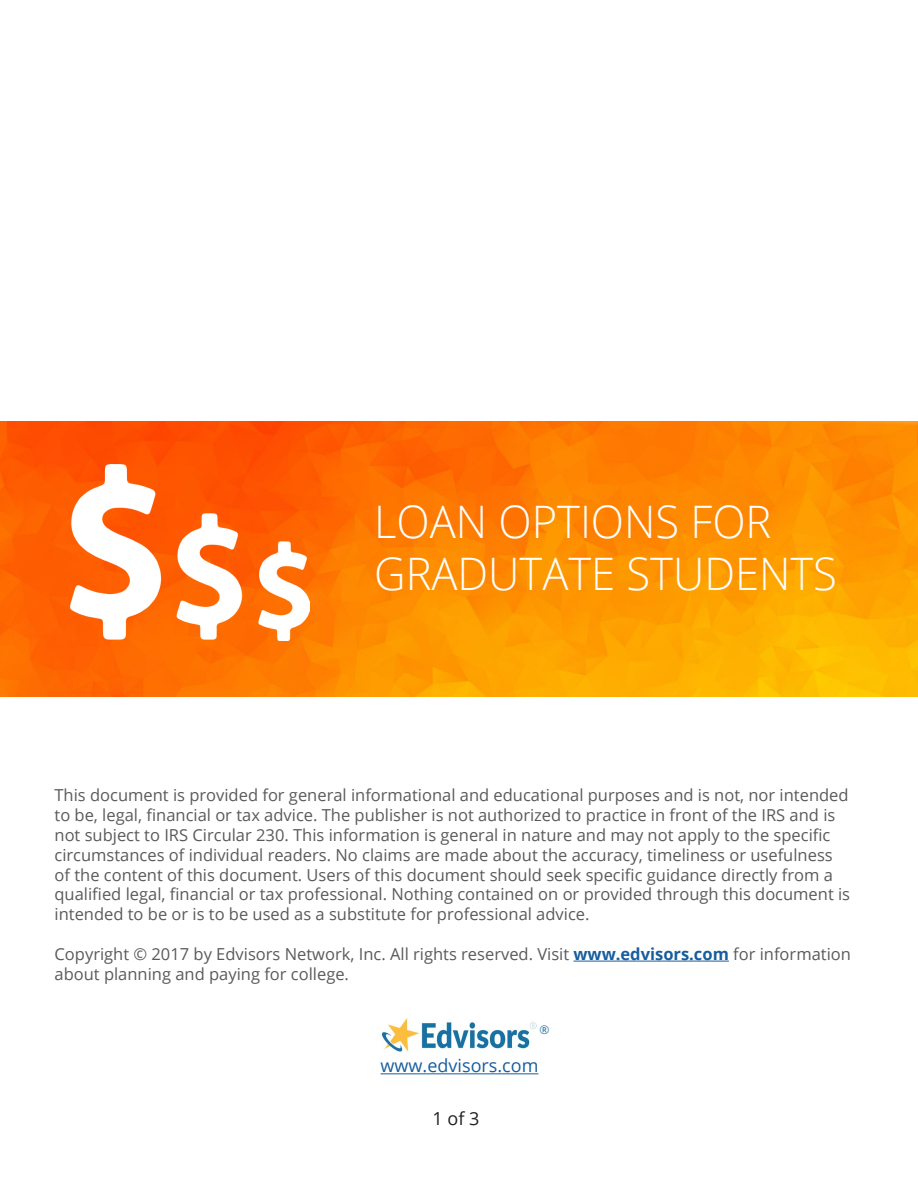
<style>
.page{position:relative;width:918px;height:1188px;background:#fff}
.page>*{position:absolute;margin:0;border:0;box-sizing:border-box;transform-origin:0 0}
.t1{font:300 44.85px/52.2px "Open Sans";color:#fff}
.t2{font:18px "Open Sans";color:#175d9e}
.t3{font:18px "Open Sans";color:#231f20}
.t4{font:16.5px/19.8px "Open Sans";color:#5a5a5a}
.t5{font:12px "Open Sans";color:#2474a6}
.s1{font-weight:700;color:#175d9e}
</style>
<div class="page">
<img style="left:1px;top:421px;width:916px;height:276px">
<img style="left:70px;top:464px;width:240px;height:176px">
<img style="left:383px;top:1018px;width:153px;height:34px">
<hr style="left:381px;top:1073px;width:157px;height:1px;background:#175d9e">
<hr style="left:573px;top:961px;width:156px;height:1px;background:#175d9e">
<h1 class="t1" style="left:374px;top:494px;width:464px">LOAN OPTIONS FOR<br>GRADUTATE STUDENTS</h1>
<p class="t4" style="left:55px;top:785px;width:797px">This document is provided for general informational and educational purposes and is not, nor intended to be, legal, financial or tax advice. The publisher is not authorized to practice in front of the IRS and is not subject to IRS Circular 230. This information is general in nature and may not apply to the specific circumstances of individual readers. No claims are made about the accuracy, timeliness or usefulness of the content of this document. Users of this document should seek specific guidance directly from a qualified legal, financial or tax professional. Nothing contained on or provided through this document is intended to be or is to be used as a substitute for professional advice.</p>
<p class="t4" style="left:55px;top:944px;width:798px">Copyright © 2017 by Edvisors Network, Inc. All rights reserved. Visit <span class="s1">www.edvisors.com</span> for information about planning and paying for college.</p>
<p class="t5" style="left:539px;top:1022px;width:11px">®</p>
<p class="t2" style="left:381px;top:1054px;width:159px">www.edvisors.com</p>
<p class="t3" style="left:433px;top:1106px;width:48px">1 of 3</p>
</div>
